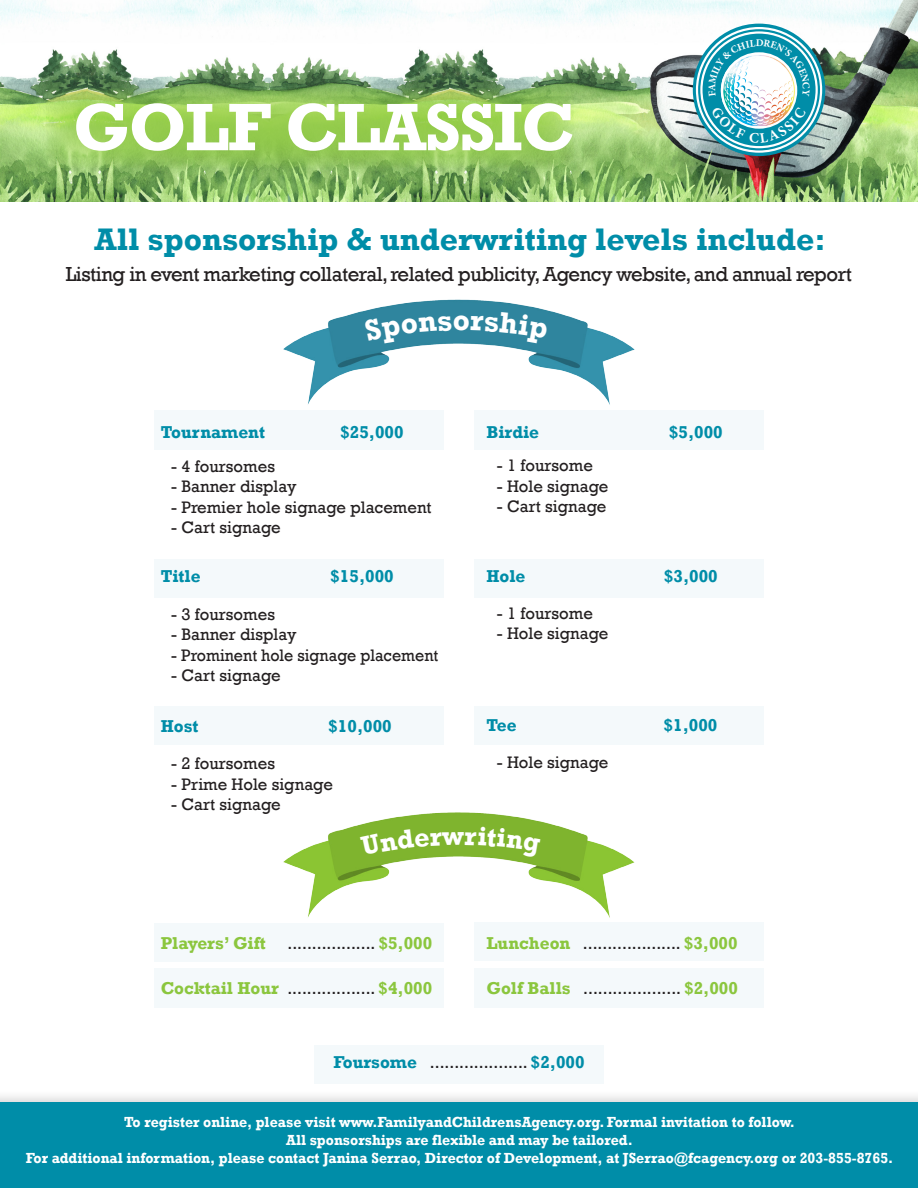
<style>
.page{position:relative;width:918px;height:1188px;background:#fff}
.page>*{position:absolute;margin:0;border:0;box-sizing:border-box;transform-origin:0 0}
.t1{font:700 68.1px "Rockwell";letter-spacing:-.025em;color:#fff}
.t2{font:700 31.95px "Rockwell";color:#008da8}
.t3{font:700 30px "Rockwell";color:#fff}
.t4{font:20.85px "Rockwell";letter-spacing:-.025em;color:#231f20}
.t5{font:700 17.7px "Rockwell";color:#008da8}
.t6{font:700 17.7px "Rockwell";color:#8bc63e}
.t7{font:17.1px "Rockwell";color:#231f20}
.t8{font:700 15px "Rockwell";color:#fff;scale:.95 1}
.s1{font-weight:700;font-size:17.7px;color:#8bc63e}
.s2{font-weight:400;font-size:17.1px;color:#231f20}
.s3{font-weight:700;font-size:17.7px;color:#008da8}
</style>
<div class="page">
<img style="left:284px;top:812px;width:351px;height:106px">
<img style="left:269px;top:0;width:180px;height:201px">
<img style="left:449px;top:0;width:469px;height:201px">
<svg style="left:693px;top:24px;width:132px;height:132px;fill:#038da8"></svg>
<div style="left:702px;top:34px;width:114px;height:114px;background:#008da8;border-radius:50%"></div>
<div style="left:696px;top:27px;width:126px;height:126px;border:2px solid #fff;border-radius:50%"></div>
<div style="left:700px;top:31px;width:118px;height:117px;border:2px solid #fff;border-radius:50%"></div>
<img style="left:722px;top:97px;width:73px;height:9px">
<img style="left:87px;top:0;width:182px;height:201px">
<img style="left:0;top:0;width:87px;height:201px">
<div style="left:154px;top:410px;width:290px;height:39px;background:#f4f9fb"></div>
<div style="left:154px;top:559px;width:290px;height:39px;background:#f4f9fb"></div>
<div style="left:154px;top:706px;width:290px;height:39px;background:#f4f9fb"></div>
<div style="left:314px;top:1045px;width:290px;height:39px;background:#f4f9fb"></div>
<div style="left:154px;top:923px;width:290px;height:39px;background:#f4f9fb"></div>
<div style="left:154px;top:969px;width:290px;height:39px;background:#f4f9fb"></div>
<div style="left:474px;top:969px;width:290px;height:39px;background:#f4f9fb"></div>
<div style="left:474px;top:410px;width:290px;height:39px;background:#f4f9fb"></div>
<div style="left:474px;top:559px;width:290px;height:39px;background:#f4f9fb"></div>
<div style="left:474px;top:706px;width:290px;height:39px;background:#f4f9fb"></div>
<div style="left:474px;top:922px;width:290px;height:39px;background:#f4f9fb"></div>
<div style="left:0;top:1090px;width:918px;height:98px;background:#231f20;opacity:.18"></div>
<div style="left:0;top:1102px;width:918px;height:86px;background:#008da8"></div>
<img style="left:284px;top:299px;width:351px;height:106px">
<svg style="left:46px;top:88px;width:528px;height:80px;background:#94c757"></svg>
<img style="left:432px;top:45px;width:37px;height:35px">
<img style="left:68px;top:45px;width:36px;height:35px">
<div style="left:360px;top:827px;width:180px;height:31px;background:#7fb42e"></div>
<svg style="left:711px;top:106px;width:95px;height:37px"></svg>
<svg style="left:708px;top:39px;width:102px;height:58px"></svg>
<div style="left:365px;top:316px;width:87px;height:28px;background:#2f859e"></div>
<div style="left:471px;top:311px;width:77px;height:33px;background:#2f859e"></div>
<p class="t1" style="left:73px;top:86px;width:503px">GOLF CLASSIC</p>
<p class="t2" style="left:95px;top:220px;width:733px">All sponsorship &amp; underwriting levels include:</p>
<p class="t4" style="left:66px;top:262px;width:788px">Listing in event marketing collateral, related publicity, Agency website, and annual report</p>
<p class="t3" style="left:453px;top:302px;width:19px">o</p>
<p class="t5" style="left:161px;top:422px;width:106px">Tournament</p>
<p class="t5" style="left:340px;top:422px;width:65px">$25,000</p>
<p class="t7" style="left:171px;top:456px;width:105px">- 4 foursomes</p>
<p class="t7" style="left:171px;top:477px;width:127px">- Banner display</p>
<p class="t7" style="left:171px;top:497px;width:262px">- Premier hole signage placement</p>
<p class="t7" style="left:171px;top:518px;width:111px">- Cart signage</p>
<p class="t5" style="left:161px;top:566px;width:41px">Title</p>
<p class="t5" style="left:330px;top:566px;width:65px">$15,000</p>
<p class="t7" style="left:171px;top:604px;width:105px">- 3 foursomes</p>
<p class="t7" style="left:171px;top:625px;width:127px">- Banner display</p>
<p class="t7" style="left:171px;top:645px;width:269px">- Prominent hole signage placement</p>
<p class="t7" style="left:171px;top:666px;width:111px">- Cart signage</p>
<p class="t5" style="left:161px;top:715px;width:39px">Host</p>
<p class="t5" style="left:328px;top:715px;width:65px">$10,000</p>
<p class="t7" style="left:171px;top:753px;width:105px">- 2 foursomes</p>
<p class="t7" style="left:171px;top:774px;width:163px">- Prime Hole signage</p>
<p class="t7" style="left:171px;top:794px;width:111px">- Cart signage</p>
<p class="t5" style="left:486px;top:422px;width:54px">Birdie</p>
<p class="t5" style="left:669px;top:422px;width:56px">$5,000</p>
<p class="t7" style="left:497px;top:455px;width:98px">- 1 foursome</p>
<p class="t7" style="left:497px;top:476px;width:113px">- Hole signage</p>
<p class="t7" style="left:497px;top:496px;width:111px">- Cart signage</p>
<p class="t5" style="left:486px;top:565px;width:41px">Hole</p>
<p class="t5" style="left:664px;top:565px;width:56px">$3,000</p>
<p class="t7" style="left:497px;top:603px;width:98px">- 1 foursome</p>
<p class="t7" style="left:497px;top:624px;width:113px">- Hole signage</p>
<p class="t5" style="left:486px;top:714px;width:32px">Tee</p>
<p class="t5" style="left:664px;top:714px;width:56px">$1,000</p>
<p class="t7" style="left:497px;top:752px;width:113px">- Hole signage</p>
<p class="t6" style="left:161px;top:932px;width:106px">Players’ Gift</p>
<p class="t7" style="left:287px;top:933px;width:146px">.................. <span class="s1">$5,000</span></p>
<p class="t6" style="left:161px;top:977px;width:273px">Cocktail Hour <span class="s2">..................</span> $4,000</p>
<p class="t7" style="left:486px;top:933px;width:253px"><span class="s1">Luncheon</span> .................... <span class="s1">$3,000</span></p>
<p class="t7" style="left:486px;top:978px;width:253px"><span class="s1">Golf Balls</span> .................... <span class="s1">$2,000</span></p>
<p class="t7" style="left:333px;top:1053px;width:253px"><span class="s3">Foursome</span> .................... <span class="s3">$2,000</span></p>
<p class="t8" style="left:124px;top:1113px;width:708px">To register online, please visit www.FamilyandChildrensAgency.org. Formal invitation to follow.</p>
<p class="t8" style="left:286px;top:1131px;width:367px">All sponsorships are flexible and may be tailored.</p>
<p class="t8" style="left:26px;top:1149px;width:915px">For additional information, please contact Janina Serrao, Director of Development, at JSerrao@fcagency.org or 203-855-8765.</p>
</div>
